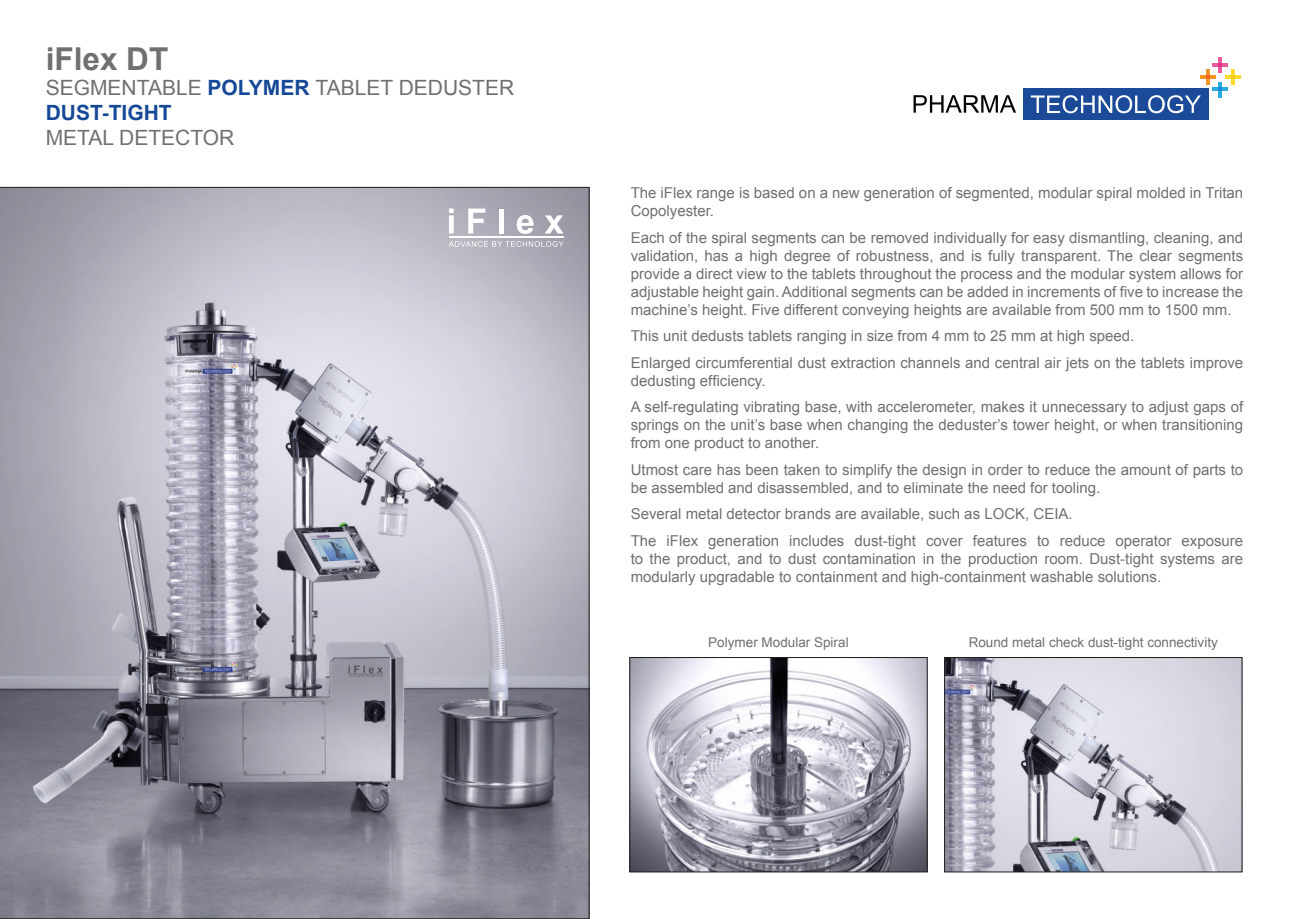
<style>
.page{position:relative;width:1289px;height:919px;background:#fff}
.page>*{position:absolute;margin:0;border:0;box-sizing:border-box;transform-origin:0 0}
.t1{font:700 31.5px "Arial";color:#70706f}
.t2{font:21px/25.2px "Arial";color:#70706f}
.t3{font:15px/18px "Arial";color:#70706f}
.t4{font:13.5px "Arial";color:#70706f}
.s1{font-weight:700;color:#154997}
</style>
<div class="page">
<svg style="left:0;top:187px;width:589px;height:731px;background:#a5a5b1"></svg>
<img style="left:631px;top:659px;width:294px;height:211px">
<div style="left:629px;top:657px;width:298px;height:215px;border:1px solid #1d1d1b"></div>
<img style="left:946px;top:659px;width:294px;height:211px">
<div style="left:944px;top:657px;width:298px;height:215px;border:1px solid #1d1d1b"></div>
<hr style="left:449px;top:236px;width:114px;height:2px;background:#fff">
<svg style="left:449px;top:241px;width:114px;height:6px"></svg>
<svg style="left:449px;top:208px;width:5px;height:25px"></svg>
<svg style="left:468px;top:208px;width:17px;height:25px"></svg>
<hr style="left:499px;top:208px;width:4px;height:25px;background:#fff">
<svg style="left:516px;top:215px;width:17px;height:19px"></svg>
<svg style="left:544px;top:215px;width:19px;height:18px"></svg>
<div style="left:1022px;top:88px;width:186px;height:32px;background:#1b4b98"></div>
<svg style="left:913px;top:95px;width:103px;height:18px"></svg>
<svg style="left:1030px;top:57px;width:210px;height:56px"></svg>
<h1 class="t1" style="left:46px;top:47px;width:124px">iFlex DT</h1>
<h2 class="t2" style="left:46px;top:77px;width:470px">SEGMENTABLE <span class="s1">POLYMER</span> TABLET DEDUSTER<br><span class="s1">DUST-TIGHT</span></h2>
<h2 class="t2" style="left:46px;top:127px;width:190px">METAL DETECTOR</h2>
<p class="t3" style="left:630px;top:185px;width:614px">The iFlex range is based on a new generation of segmented, modular spiral molded in Tritan<br>Copolyester.</p>
<p class="t3" style="left:630px;top:230px;width:614px;text-align:justify">Each of the spiral segments can be removed individually for easy dismantling, cleaning, and validation, has a high degree of robustness, and is fully transparent. The clear segments provide a direct view to the tablets throughout the process and the modular system allows for adjustable height gain. Additional segments can be added in increments of five to increase the machine’s height. Five different conveying heights are available from 500 mm to 1500 mm.</p>
<p class="t3" style="left:630px;top:324px;width:614px;line-height:26.5px">This unit dedusts tablets ranging in size from 4 mm to 25 mm at high speed.<br>Enlarged circumferential dust extraction channels and central air jets on the tablets improve</p>
<p class="t3" style="left:630px;top:367px;width:614px;line-height:26.5px">dedusting efficiency.<br>A self-regulating vibrating base, with accelerometer, makes it unnecessary to adjust gaps of</p>
<p class="t3" style="left:630px;top:417px;width:614px">springs on the unit’s base when changing the deduster’s tower height, or when transitioning from one product to another.</p>
<p class="t3" style="left:630px;top:462px;width:614px">Utmost care has been taken to simplify the design in order to reduce the amount of parts to be assembled and disassembled, and to eliminate the need for tooling.</p>
<p class="t3" style="left:630px;top:502px;width:614px;line-height:26.5px">Several metal detector brands are available, such as LOCK, CEIA.<br>The iFlex generation includes dust-tight cover features to reduce operator exposure</p>
<p class="t3" style="left:630px;top:551px;width:614px">to the product, and to dust contamination in the production room. Dust-tight systems are modularly upgradable to containment and high-containment washable solutions.</p>
<p class="t4" style="left:708px;top:636px;width:142px">Polymer Modular Spiral</p>
<p class="t4" style="left:968px;top:636px;width:251px">Round metal check dust-tight connectivity</p>
</div>
